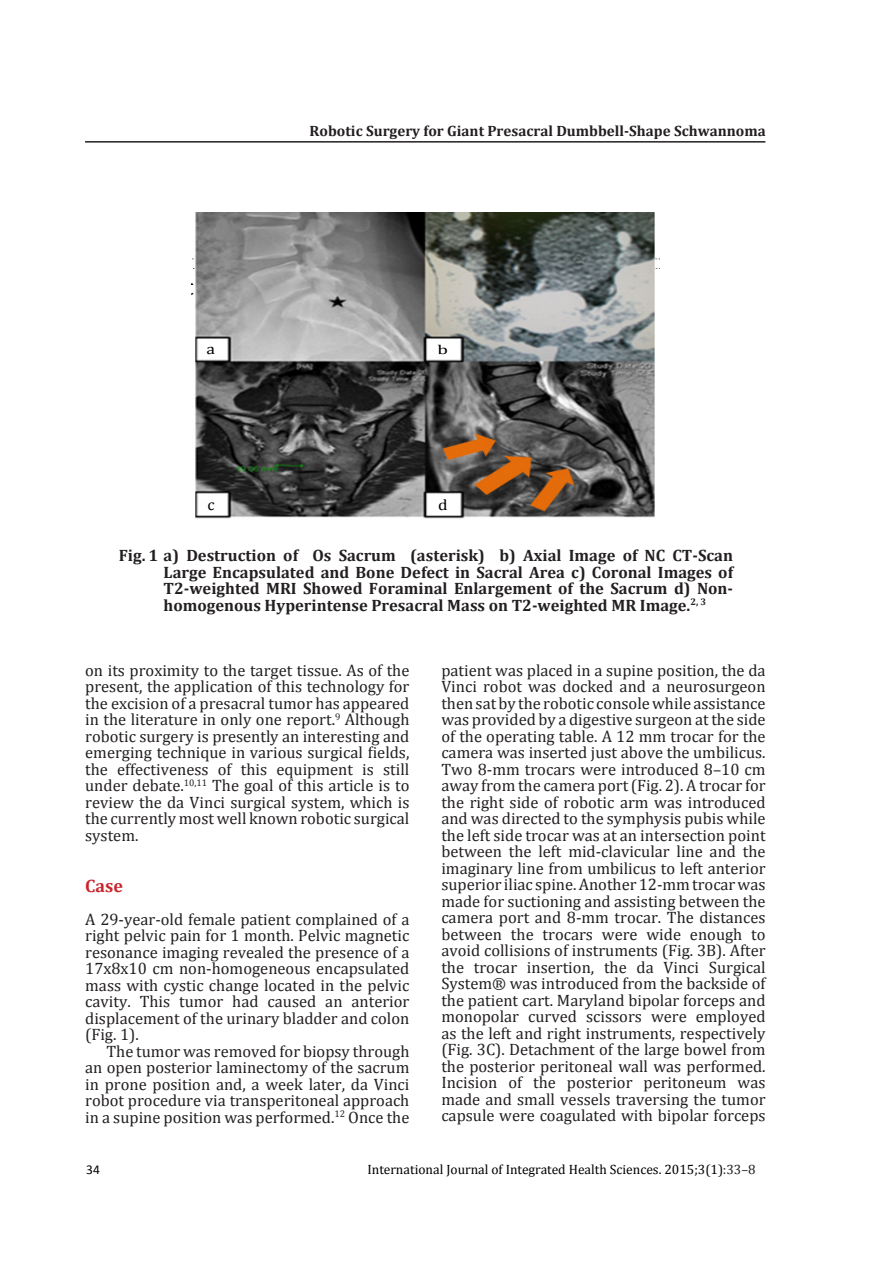
<style>
.page{position:relative;width:893px;height:1263px;background:#fff}
.page>*{position:absolute;margin:0;border:0;box-sizing:border-box;transform-origin:0 0}
.t1{font:700 18px "Cambria";color:#c8242b}
.t2{font:16.5px/16.5px "Cambria";color:#231f20;text-align:justify}
.t3{font:700 16.5px/16.5px "Cambria";color:#231f20;text-align:justify}
.t4{font:15.75px "Cambria";color:#000}
.t5{font:15.15px "Cambria";color:#000;scale:1.13 1}
.Judul{font:700 15px "Cambria";color:#231f20}
.t6{font:15px "Cambria";color:#000;scale:1.18 1}
.t7{font:13.5px "Cambria";color:#000}
.t8{font:13.5px "Calibri";color:#000}
.t9{font:13.05px "Cambria";color:#000;scale:1.48 1}
.s1{color:#231f20}
</style>
<div class="page">
<hr style="left:85px;top:141px;width:680px;height:2px;background:#231f20">
<img style="left:191px;top:212px;width:468px;height:307px">
<svg style="left:206px;top:343px;width:19px;height:13px"></svg>
<svg style="left:431px;top:344px;width:22px;height:12px"></svg>
<svg style="left:207px;top:497px;width:19px;height:16px"></svg>
<svg style="left:433px;top:497px;width:27px;height:16px"></svg>
<p class="Judul" style="left:310px;top:120px;width:458px">Robotic Surgery for Giant Presacral Dumbbell-Shape Schwannoma</p>
<p class="t6" style="left:207px;top:340px;width:9px">a</p>
<p class="t9" style="left:437px;top:342px;width:9px">b</p>
<p class="t4" style="left:207px;top:495px;width:9px">c</p>
<p class="t5" style="left:438px;top:496px;width:10px">d</p>
<p class="t3" style="left:164px;top:547px;width:571px;text-indent:-45px">Fig. 1 a) Destruction of Os Sacrum (asterisk) b) Axial Image of NC CT-Scan Large Encapsulated and Bone Defect in Sacral Area c) Coronal Images of T2-weighted MRI Showed Foraminal Enlargement of the Sacrum d) Non&shy;homogenous Hyperintense Presacral Mass on T2-weighted MR Image.<sup>2,</sup> <sup>3</sup></p>
<p class="t2" style="left:85px;top:662px;width:326px">on its proximity to the target tissue. As of the present, the application of this technology for the excision of a presacral tumor has appeared in the literature in only one report.<sup>9</sup> Although robotic surgery is presently an interesting and emerging technique in various surgical fields, the effectiveness of this equipment is still under debate.<sup>10,11</sup> The goal of this article is to review the da Vinci surgical system, which is the currently most well known robotic surgical system.</p>
<p class="t1" style="left:85px;top:873px;width:39px">Case</p>
<p class="t2" style="left:85px;top:911px;width:326px">A 29-year-old female patient complained of a right pelvic pain for 1 month. Pelvic magnetic resonance imaging revealed the presence of a 17x8x10 cm non-homogeneous encapsulated mass with cystic change located in the pelvic cavity. This tumor had caused an anterior displacement of the urinary bladder and colon (Fig. 1).</p>
<p class="t2" style="left:85px;top:1043px;width:326px;text-indent:21px">The tumor was removed for biopsy through an open posterior laminectomy of the sacrum in prone position and, a week later, da Vinci robot procedure via transperitoneal approach in a supine position was performed.<sup>12</sup> Once the</p>
<p class="t2" style="left:441px;top:662px;width:326px">patient was placed in a supine position, the da Vinci robot was docked and a neurosurgeon then sat by the robotic console while assistance was provided by a digestive surgeon at the side of the operating table. A 12 mm trocar for the camera was inserted just above the umbilicus.<br>Two 8-mm trocars were introduced 8–10 cm away from the camera port (Fig. 2). A trocar for the right side of robotic arm was introduced and was directed to the symphysis pubis while the left side trocar was at an intersection point between the left mid-clavicular line and the imaginary line from umbilicus to left anterior superior iliac spine. Another 12-mm trocar was made for suctioning and assisting between the camera port and 8-mm trocar. The distances between the trocars were wide enough to avoid collisions of instruments (Fig. 3B). After the trocar insertion, the da Vinci Surgical System® was introduced from the backside of the patient cart. Maryland bipolar forceps and monopolar curved scissors were employed as the left and right instruments, respectively (Fig. 3C). Detachment of the large bowel from the posterior peritoneal wall was performed.<br>Incision of the posterior peritoneum was made and small vessels traversing the tumor capsule were coagulated with bipolar forceps</p>
<p class="t8" style="left:86px;top:1160px;width:15px">34</p>
<p class="t7" style="left:367px;top:1161px;width:390px">International Journal of Integrated Health Sciences. 2015;3(1)<span class="s1">:33–8</span></p>
</div>
